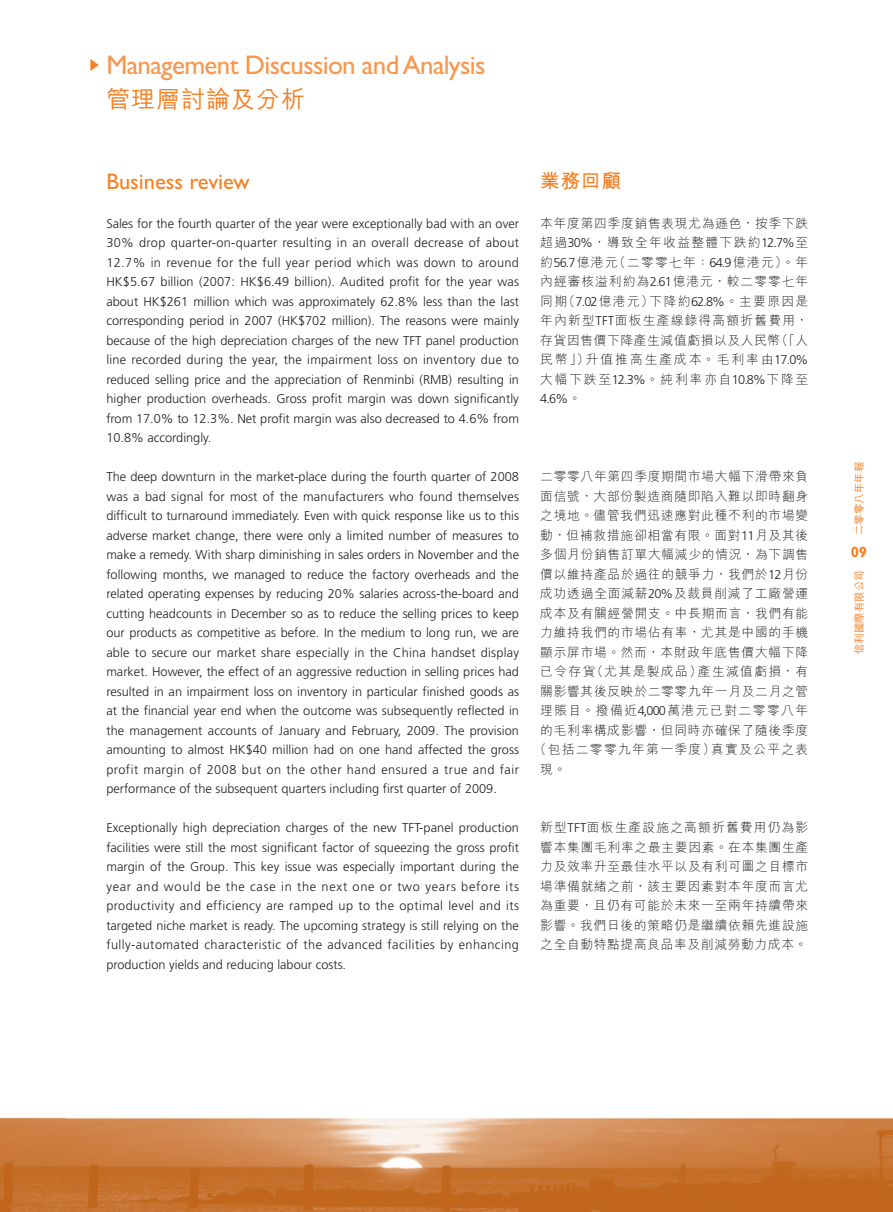
<style>
.page{position:relative;width:893px;height:1212px;background:#fff}
.page>*{position:absolute;margin:0;border:0;box-sizing:border-box;transform-origin:0 0}
.t1{font:27px "Gill Sans Std";letter-spacing:-.025em;color:#f8974d}
.t2{font:24px "M Hei HK Medium E Ten B5 H";letter-spacing:.04em;color:#f58025}
.t3{font:22.5px "Gill Sans Std";color:#f58025}
.t4{font:19.5px "M Hei HK Bold E Ten B5 H";color:#f58025}
.t5{font:700 15px "Gill Sans Std";color:#f58025}
.t6{font:300 12.75px/19.5px "Frutiger LT Std";color:#231f20;text-align:justify}
.t7{font:12.75px/19.5px "M Hei HK Light E Ten B5 H";letter-spacing:.055em;color:#231f20;text-align:justify}
.t8{font:12.75px "M Hei HK Light E Ten B5 H";letter-spacing:.105em;color:#231f20}
.t9{font:12.75px "M Hei HK Light E Ten B5 H";letter-spacing:.115em;color:#231f20}
.t10{font:10.5px "M Hei HK Medium E Ten B5 H";color:#f58025}
.s1{font-family:"Frutiger LT Std";font-weight:300}
.s2{font-family:"M Hei HK Light E Ten B5 H";font-weight:400}
</style>
<div class="page">
<img style="left:0;top:1117px;width:892px;height:95px">
<svg style="left:90px;top:59px;width:9px;height:12px"></svg>
<h1 class="t1" style="left:106px;top:54px;width:380px">Management Discussion and Analysis</h1>
<h2 class="t2" style="left:106px;top:90px;width:200px">管理層討論及分析</h2>
<h3 class="t3" style="left:106px;top:173px;width:145px">Business review</h3>
<p class="t6" style="left:106px;top:214px;width:414px">Sales for the fourth quarter of the year were exceptionally bad with an over 30% drop quarter-on-quarter resulting in an overall decrease of about 12.7% in revenue for the full year period which was down to around HK$5.67 billion (2007: HK$6.49 billion). Audited profit for the year was about HK$261 million which was approximately 62.8% less than the last corresponding period in 2007 (HK$702 million). The reasons were mainly because of the high depreciation charges of the new TFT panel production line recorded during the year, the impairment loss on inventory due to reduced selling price and the appreciation of Renminbi (RMB) resulting in higher production overheads. Gross profit margin was down significantly from 17.0% to 12.3%. Net profit margin was also decreased to 4.6% from 10.8% accordingly.</p>
<p class="t6" style="left:106px;top:468px;width:414px">The deep downturn in the market-place during the fourth quarter of 2008 was a bad signal for most of the manufacturers who found themselves difficult to turnaround immediately. Even with quick response like us to this adverse market change, there were only a limited number of measures to make a remedy. With sharp diminishing in sales orders in November and the following months, we managed to reduce the factory overheads and the related operating expenses by reducing 20% salaries across-the-board and cutting headcounts in December so as to reduce the selling prices to keep our products as competitive as before. In the medium to long run, we are able to secure our market share especially in the China handset display market. However, the effect of an aggressive reduction in selling prices had resulted in an impairment loss on inventory in particular finished goods as at the financial year end when the outcome was subsequently reflected in the management accounts of January and February, 2009. The provision amounting to almost HK$40 million had on one hand affected the gross profit margin of 2008 but on the other hand ensured a true and fair performance of the subsequent quarters including first quarter of 2009.</p>
<p class="t6" style="left:106px;top:819px;width:414px">Exceptionally high depreciation charges of the new TFT-panel production facilities were still the most significant factor of squeezing the gross profit margin of the Group. This key issue was especially important during the year and would be the case in the next one or two years before its productivity and efficiency are ramped up to the optimal level and its targeted niche market is ready. The upcoming strategy is still relying on the fully-automated characteristic of the advanced facilities by enhancing production yields and reducing labour costs.</p>
<h3 class="t4" style="left:540px;top:173px;width:82px">業務回顧</h3>
<p class="t7" style="left:540px;top:215px;width:269px">本年度第四季度銷售表現尤為遜色，按季下跌超過<span class="s1">30%</span>，導致全年收益整體下跌約<span class="s1">12.7%</span>至約<span class="s1">56.7</span>億港元（二零零七年：<span class="s1">64.9</span>億港元）。年內經審核溢利約為<span class="s1">2.61</span>億港元，較二零零七年同期（<span class="s1">7.02</span>億港元）下降約<span class="s1">62.8%</span>。主要原因是年內新型<span class="s1">TFT</span>面板生產線錄得高額折舊費用，存貨因售價下降產生減值虧損以及人民幣（「人民幣」）升值推高生產成本。毛利率由<span class="s1">17.0%</span>大幅下跌至<span class="s1">12.3%</span>。純利率亦自<span class="s1">10.8%</span>下降至</p>
<p class="t6" style="left:540px;top:389px;width:42px">4.6%<span class="s2">。</span></p>
<p class="t7" style="left:540px;top:468px;width:269px">二零零八年第四季度期間市場大幅下滑帶來負</p>
<p class="t7" style="left:540px;top:488px;width:269px">面信號，大部份製造商隨即陷入難以即時翻身</p>
<p class="t7" style="left:540px;top:507px;width:269px">之境地。儘管我們迅速應對此種不利的市場變</p>
<p class="t7" style="left:540px;top:527px;width:269px">動，但補救措施卻相當有限。面對<span class="s1">11</span>月及其後</p>
<p class="t7" style="left:540px;top:546px;width:269px">多個月份銷售訂單大幅減少的情況，為下調售</p>
<p class="t7" style="left:540px;top:566px;width:269px">價以維持產品於過往的競爭力，我們於<span class="s1">12</span>月份</p>
<p class="t7" style="left:540px;top:585px;width:269px">成功透過全面減薪<span class="s1">20%</span>及裁員削減了工廠營運</p>
<p class="t7" style="left:540px;top:605px;width:269px">成本及有關經營開支。中長期而言，我們有能</p>
<p class="t7" style="left:540px;top:624px;width:269px">力維持我們的市場佔有率，尤其是中國的手機</p>
<p class="t7" style="left:540px;top:644px;width:269px">顯示屏市場。然而，本財政年底售價大幅下降</p>
<p class="t8" style="left:540px;top:666px;width:269px">已令存貨（尤其是製成品）產生減值虧損，有</p>
<p class="t7" style="left:540px;top:683px;width:269px">關影響其後反映於二零零九年一月及二月之管</p>
<p class="t9" style="left:540px;top:705px;width:269px">理賬目。撥備近<span class="s1">4,000</span>萬港元已對二零零八年</p>
<p class="t7" style="left:540px;top:722px;width:269px">的毛利率構成影響，但同時亦確保了隨後季度</p>
<p class="t8" style="left:534px;top:744px;width:276px">（包括二零零九年第一季度）真實及公平之表</p>
<p class="t7" style="left:540px;top:761px;width:27px">現。</p>
<p class="t7" style="left:540px;top:819px;width:269px">新型<span class="s1">TFT</span>面板生產設施之高額折舊費用仍為影響本集團毛利率之最主要因素。在本集團生產力及效率升至最佳水平以及有利可圖之目標市場準備就緒之前，該主要因素對本年度而言尤為重要，且仍有可能於未來一至兩年持續帶來影響。我們日後的策略仍是繼續依賴先進設施之全自動特點提高良品率及削減勞動力成本。</p>
<p class="t10" style="left:855px;top:535px;width:75px;rotate:-90deg">二零零八年年報</p>
<p class="t5" style="left:850px;top:543px;width:18px">09</p>
<p class="t10" style="left:855px;top:654px;width:85px;rotate:-90deg">信利國際有限公司</p>
</div>
